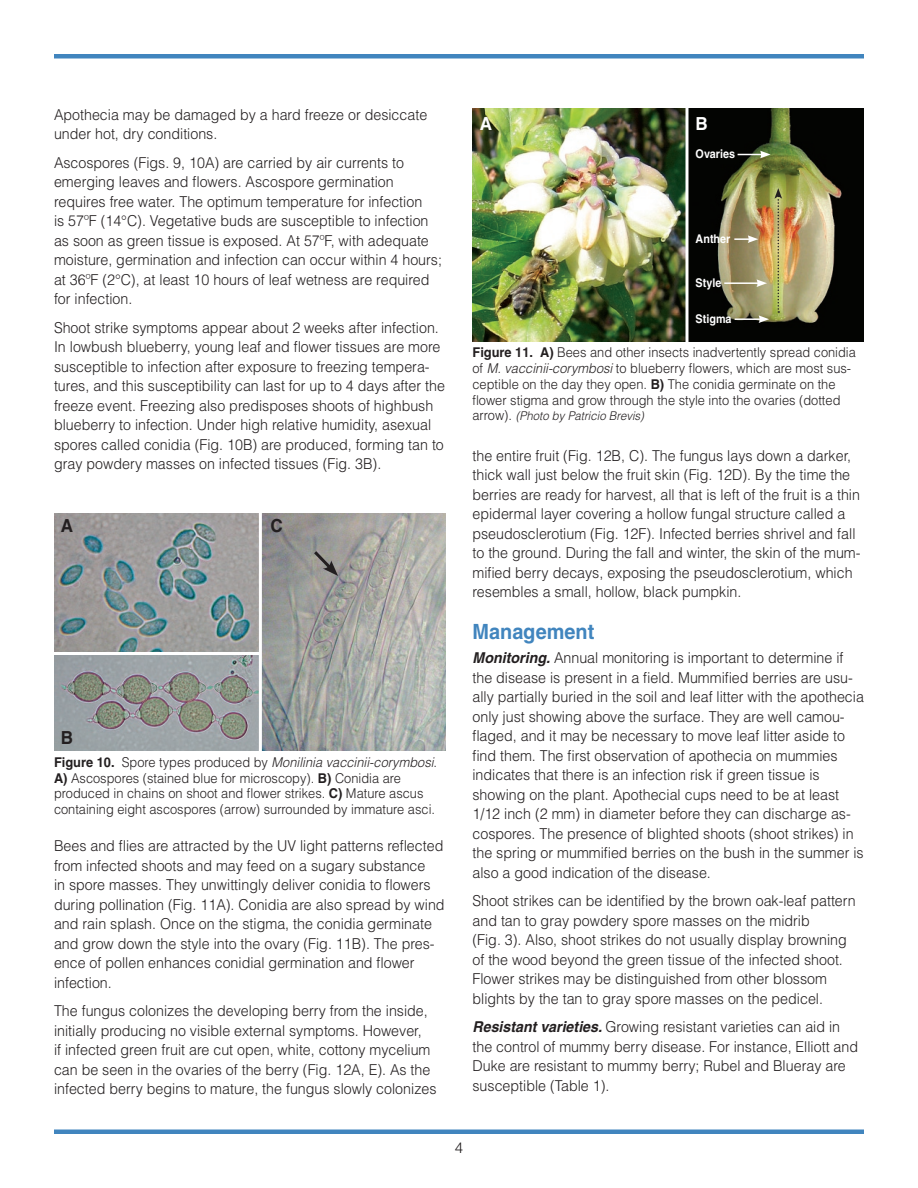
<style>
.page{position:relative;width:918px;height:1188px;background:#fff}
.page>*{position:absolute;margin:0;border:0;box-sizing:border-box;transform-origin:0 0}
.Body_Copy{font:700 21px "Helvetica";color:#4185be;scale:.95 1}
.Cutlines{font:700 18px "Helvetica";color:#231f20;scale:.95 1}
.Cutlines-2{font:700 18px "Helvetica";color:#fff;scale:.95 1}
.Body_Copy-2{font:300 15px/19.5px "Helvetica";color:#231f20;scale:.95 1}
.Body_Copy-3{font:300 15px "Helvetica";color:#231f20}
.Cutlines-3{font:300 13.5px/15.8px "Helvetica";color:#231f20;scale:.95 1}
.Cutlines-4{font:italic 300 12px "Helvetica";color:#231f20;scale:.95 1}
.t1{font:700 12px "Helvetica";color:#fff;scale:.9 1}
.s1{font-weight:700}
.s2{font-style:italic}
.s3{font-style:normal;font-size:13.5px}
.s4{font-weight:700;font-style:italic}
</style>
<div class="page">
<img style="left:262px;top:513px;width:184px;height:238px">
<hr style="left:54px;top:1130px;width:810px;height:4px;background:#4185be">
<hr style="left:54px;top:54px;width:810px;height:4px;background:#4185be">
<img style="left:54px;top:513px;width:205px;height:238px">
<img style="left:472px;top:108px;width:392px;height:234px">
<svg style="left:738px;top:151px;width:33px;height:7px"></svg>
<hr style="left:724px;top:282px;width:35px;height:2px;background:#fff">
<img style="left:734px;top:188px;width:48px;height:135px">
<hr style="left:52px;top:652px;width:208px;height:3px;background:#fff">
<hr style="left:685px;top:107px;width:3px;height:236px;background:#fff">
<svg style="left:311px;top:548px;width:27px;height:28px"></svg>
<p class="Body_Copy-2" style="left:54px;top:105px;width:394px">Apothecia may be damaged by a hard freeze or desiccate under hot, dry conditions.</p>
<p class="Body_Copy-2" style="left:54px;top:153px;width:410px">Ascospores (Figs. 9, 10A) are carried by air currents to emerging leaves and flowers. Ascospore germination requires free water. The optimum temperature for infection<br>is 57ºF (14°C). Vegetative buds are susceptible to infection as soon as green tissue is exposed. At 57ºF, with adequate moisture, germination and infection can occur within 4 hours; at 36ºF (2°C), at least 10 hours of leaf wetness are required for infection.</p>
<p class="Body_Copy-2" style="left:54px;top:318px;width:413px">Shoot strike symptoms appear about 2 weeks after infection.<br>In lowbush blueberry, young leaf and flower tissues are more susceptible to infection after exposure to freezing tempera&shy;tures, and this susceptibility can last for up to 4 days after the freeze event. Freezing also predisposes shoots of highbush blueberry to infection. Under high relative humidity, asexual spores called conidia (Fig. 10B) are produced, forming tan to gray powdery masses on infected tissues (Fig. 3B).</p>
<p class="Cutlines" style="left:61px;top:514px;width:14px">A</p>
<p class="Cutlines" style="left:270px;top:514px;width:14px">C</p>
<p class="Cutlines" style="left:61px;top:727px;width:14px">B</p>
<p class="Cutlines-3" style="left:54px;top:754px;width:405px"><span class="s1">Figure 10.</span> Spore types produced by <span class="s2">Monilinia vaccinii-corymbosi</span>.<br><span class="s1">A)</span> Ascospores (stained blue for microscopy). <span class="s1">B)</span> Conidia are produced in chains on shoot and flower strikes. <span class="s1">C)</span> Mature ascus containing eight ascospores (arrow) surrounded by immature asci.</p>
<p class="Body_Copy-2" style="left:54px;top:836px;width:413px">Bees and flies are attracted by the UV light patterns reflected from infected shoots and may feed on a sugary substance<br>in spore masses. They unwittingly deliver conidia to flowers during pollination (Fig. 11A). Conidia are also spread by wind and rain splash. Once on the stigma, the conidia germinate and grow down the style into the ovary (Fig. 11B). The pres&shy;ence of pollen enhances conidial germination and flower infection.</p>
<p class="Body_Copy-2" style="left:54px;top:1001px;width:404px">The fungus colonizes the developing berry from the inside, initially producing no visible external symptoms. However,<br>if infected green fruit are cut open, white, cottony mycelium can be seen in the ovaries of the berry (Fig. 12A, E). As the infected berry begins to mature, the fungus slowly colonizes</p>
<p class="Cutlines-2" style="left:480px;top:112px;width:14px">A</p>
<p class="Cutlines-2" style="left:696px;top:112px;width:14px">B</p>
<p class="t1" style="left:696px;top:146px;width:45px">Ovaries</p>
<p class="t1" style="left:696px;top:232px;width:40px">Anther</p>
<p class="t1" style="left:696px;top:275px;width:30px">Style</p>
<p class="t1" style="left:696px;top:311px;width:42px">Stigma</p>
<p class="Cutlines-3" style="left:472px;top:345px;width:405px"><span class="s1">Figure 11. A)</span> Bees and other insects inadvertently spread conidia of <span class="s2">M. vaccinii-corymbosi</span> to blueberry flowers, which are most sus&shy;ceptible on the day they open. <span class="s1">B)</span> The conidia germinate on the</p>
<p class="Cutlines-3" style="left:472px;top:392px;width:389px">flower stigma and grow through the style into the ovaries (dotted</p>
<p class="Cutlines-4" style="left:472px;top:409px;width:182px"><span class="s3">arrow).</span> (Photo by Patricio Brevis)</p>
<p class="Body_Copy-2" style="left:472px;top:446px;width:410px">the entire fruit (Fig. 12B, C). The fungus lays down a darker, thick wall just below the fruit skin (Fig. 12D). By the time the berries are ready for harvest, all that is left of the fruit is a thin epidermal layer covering a hollow fungal structure called a pseudosclerotium (Fig. 12F). Infected berries shrivel and fall to the ground. During the fall and winter, the skin of the mum&shy;mified berry decays, exposing the pseudosclerotium, which resembles a small, hollow, black pumpkin.</p>
<p class="Body_Copy" style="left:472px;top:619px;width:130px">Management</p>
<p class="Body_Copy-2" style="left:472px;top:648px;width:414px"><span class="s4">Monitoring.</span> Annual monitoring is important to determine if the disease is present in a field. Mummified berries are usu&shy;ally partially buried in the soil and leaf litter with the apothecia only just showing above the surface. They are well camou&shy;flaged, and it may be necessary to move leaf litter aside to find them. The first observation of apothecia on mummies indicates that there is an infection risk if green tissue is showing on the plant. Apothecial cups need to be at least 1/12 inch (2 mm) in diameter before they can discharge as&shy;cospores. The presence of blighted shoots (shoot strikes) in the spring or mummified berries on the bush in the summer is also a good indication of the disease.</p>
<p class="Body_Copy-2" style="left:472px;top:891px;width:405px">Shoot strikes can be identified by the brown oak-leaf pattern and tan to gray powdery spore masses on the midrib</p>
<p class="Body_Copy-2" style="left:472px;top:930px;width:396px">(Fig. 3). Also, shoot strikes do not usually display browning of the wood beyond the green tissue of the infected shoot.<br>Flower strikes may be distinguished from other blossom blights by the tan to gray spore masses on the pedicel.</p>
<p class="Body_Copy-2" style="left:472px;top:1017px;width:407px"><span class="s4">Resistant varieties.</span> Growing resistant varieties can aid in the control of mummy berry disease. For instance, Elliott and Duke are resistant to mummy berry; Rubel and Blueray are susceptible (Table 1).</p>
<p class="Body_Copy-3" style="left:455px;top:1138px;width:10px">4</p>
</div>
